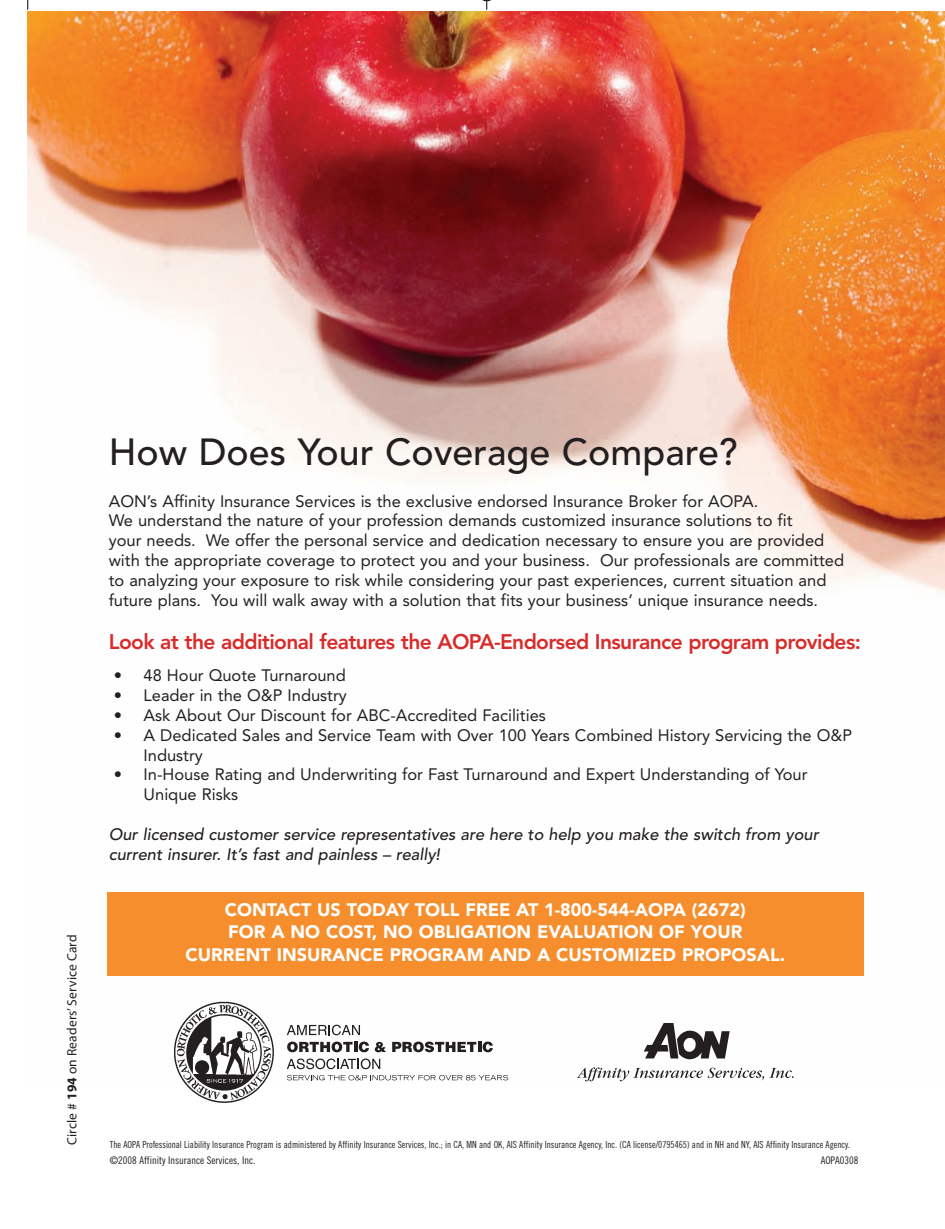
<style>
.page{position:relative;width:945px;height:1229px;background:#fff}
.page>*{position:absolute;margin:0;border:0;box-sizing:border-box;transform-origin:0 0}
.t1{font:500 37.5px "Avenir";color:#231f20}
.t2{font:800 21px "Avenir";letter-spacing:-.03em;color:#d82b29}
.t3{font:900 18px/22.4px "Avenir";color:#fff;text-align:center}
.t4{font:16.5px/19.8px "Avenir";color:#231f20}
.t5{font:500 16.5px/20.5px "Avenir";color:#231f20}
.t6{font:13.5px "Myriad Pro";letter-spacing:.01em;color:#231f20}
.t7{font:10.5px "Trade Gothic Cond Eighteen";color:#231f20}
.t8{font:9.75px "Trade Gothic Cond Eighteen";color:#231f20;scale:.95 1}
.s1{font-weight:700}
</style>
<div class="page">
<img style="left:27px;top:11px;width:918px;height:1071px">
<div style="left:107px;top:891px;width:757px;height:84px;background:#f68e2d"></div>
<img style="left:171px;top:999px;width:105px;height:104px">
<svg style="left:287px;top:1024px;width:73px;height:11px"></svg>
<svg style="left:287px;top:1041px;width:82px;height:11px"></svg>
<svg style="left:375px;top:1041px;width:11px;height:11px"></svg>
<svg style="left:392px;top:1041px;width:101px;height:11px"></svg>
<svg style="left:287px;top:1058px;width:93px;height:11px"></svg>
<svg style="left:287px;top:1075px;width:221px;height:5px"></svg>
<svg style="left:644px;top:1023px;width:86px;height:36px"></svg>
<svg style="left:577px;top:1067px;width:217px;height:14px"></svg>
<svg style="left:482px;top:0;width:9px;height:10px"></svg>
<div style="left:66px;top:932px;width:15px;height:216px;background:#fff"></div>
<p class="t6" style="left:64px;top:1145px;width:212px;rotate:-90deg">Circle # <span class="s1">194</span> on Readers’ Service Card</p>
<h1 class="t1" style="left:109px;top:430px;width:630px">How Does Your Coverage Compare?</h1>
<p class="t4" style="left:109px;top:491px;width:737px">AON’s Affinity Insurance Services is the exclusive endorsed Insurance Broker for AOPA.<br>We understand the nature of your profession demands customized insurance solutions to fit<br>your needs. We offer the personal service and dedication necessary to ensure you are provided with the appropriate coverage to protect you and your business. Our professionals are committed to analyzing your exposure to risk while considering your past experiences, current situation and future plans. You will walk away with a solution that fits your business’ unique insurance needs.</p>
<p class="t2" style="left:109px;top:629px;width:754px">Look at the additional features the AOPA-Endorsed Insurance program provides:</p>
<p class="t4" style="left:114px;top:666px;width:233px">• 48 Hour Quote Turnaround</p>
<p class="t4" style="left:114px;top:685px;width:234px">• Leader in the O&amp;P Industry</p>
<p class="t4" style="left:114px;top:705px;width:433px">• Ask About Our Discount for ABC-Accredited Facilities</p>
<p class="t4" style="left:144px;top:725px;width:710px;text-indent:-30px">• A Dedicated Sales and Service Team with Over 100 Years Combined History Servicing the O&amp;P<br>Industry</p>
<p class="t4" style="left:144px;top:765px;width:665px;text-indent:-30px">• In-House Rating and Underwriting for Fast Turnaround and Expert Understanding of Your<br>Unique Risks</p>
<p class="t5" style="left:109px;top:824px;width:714px">Our licensed customer service representatives are here to help you make the switch from your current insurer. It’s fast and painless – really!</p>
<p class="t3" style="left:186px;top:898px;width:601px">CONTACT US TODAY TOLL FREE AT 1-800-544-AOPA (2672)<br>FOR A NO COST, NO OBLIGATION EVALUATION OF YOUR<br>CURRENT INSURANCE PROGRAM AND A CUSTOMIZED PROPOSAL.</p>
<p class="t8" style="left:110px;top:1138px;width:781px">The AOPA Professional Liability Insurance Program is administered by Affinity Insurance Services, Inc.; in CA, MN and OK, AIS Affinity Insurance Agency, Inc. (CA license/0795465) and in NH and NY, AIS Affinity Insurance Agency.</p>
<p class="t7" style="left:110px;top:1154px;width:147px">©2008 Affinity Insurance Services, Inc.</p>
<p class="t7" style="left:821px;top:1154px;width:39px">AOPA0308</p>
</div>
